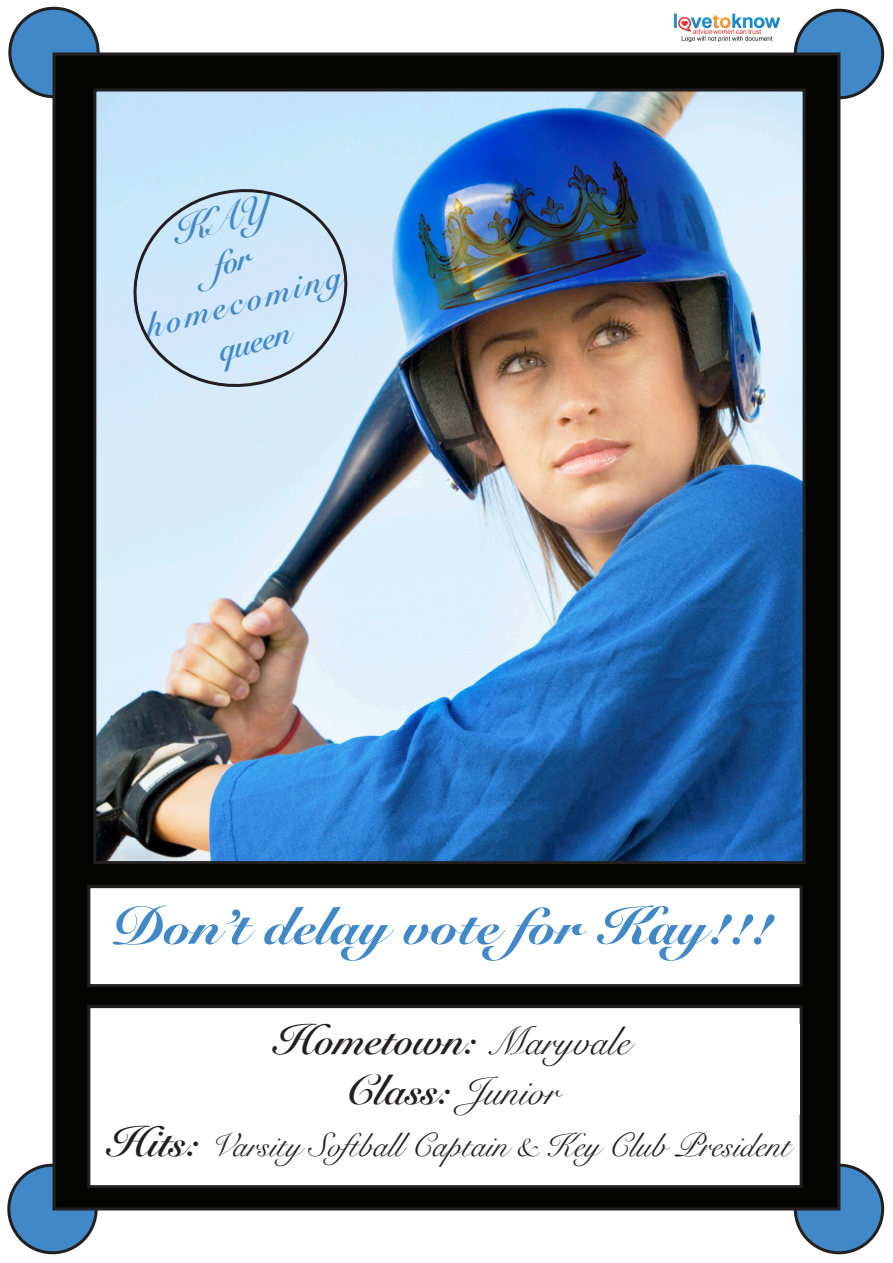
<style>
.page{position:relative;width:893px;height:1263px;background:#fff}
.page>*{position:absolute;margin:0;border:0;box-sizing:border-box;transform-origin:0 0}
.t1{font:900 52.5px "Snell Roundhand";color:#4188c8}
.t2{font:700 42px "Snell Roundhand";color:#231f20}
.t3{font:700 34.5px/41.4px "Snell Roundhand";color:#4288c7;text-align:center}
.t4{font:33px "Snell Roundhand";color:#231f20}
.s1{font-weight:400;font-size:39px}
.s2{font-weight:700;font-size:42px}
</style>
<div class="page">
<div style="left:9px;top:1165px;width:87px;height:88px;background:#4188c8;border-radius:50%"></div>
<div style="left:7px;top:1164px;width:91px;height:90px;border:3px solid #231f20;border-radius:50%"></div>
<div style="left:10px;top:8px;width:88px;height:89px;background:#4188c8;border-radius:50%"></div>
<div style="left:8px;top:7px;width:92px;height:91px;border:3px solid #231f20;border-radius:50%"></div>
<div style="left:795px;top:1165px;width:88px;height:88px;background:#4188c8;border-radius:50%"></div>
<div style="left:794px;top:1164px;width:90px;height:90px;border:3px solid #231f20;border-radius:50%"></div>
<div style="left:795px;top:10px;width:88px;height:88px;background:#4188c8;border-radius:50%"></div>
<div style="left:794px;top:9px;width:90px;height:90px;border:3px solid #231f20;border-radius:50%"></div>
<div style="left:52px;top:52px;width:788px;height:1158px;background:#040503;border:3px solid #231f20"></div>
<img style="left:97px;top:92px;width:705px;height:768px">
<div style="left:93px;top:88px;width:713px;height:776px;border:3px solid #231f20"></div>
<div style="left:87px;top:885px;width:716px;height:102px;background:#fff;border:3px solid #231f20"></div>
<div style="left:87px;top:1005px;width:716px;height:183px;background:#fff;border:3px solid #231f20"></div>
<div style="left:105px;top:1025px;width:695px;height:90px;background:#fff"></div>
<svg style="left:124px;top:179px;width:233px;height:218px;background:#c9e0f1"></svg>
<img style="left:674px;top:13px;width:106px;height:29px">
<div style="left:169px;top:191px;width:112px;height:101px;background:#cbe7fb"></div>
<p class="t3" style="left:140px;top:306px;width:204px;rotate:-15deg">homecoming queen</p>
<p class="t1" style="left:111px;top:895px;width:661px">Don’t delay vote for Kay!!!</p>
<p class="t2" style="left:275px;top:1004px;width:356px">Hometown: <span class="s1">Maryvale</span></p>
<p class="t2" style="left:346px;top:1054px;width:214px">Class: <span class="s1">Junior</span></p>
<p class="t4" style="left:109px;top:1119px;width:683px"><span class="s2">Hits:</span> Varsity Softball Captain &amp; Key Club President</p>
</div>
